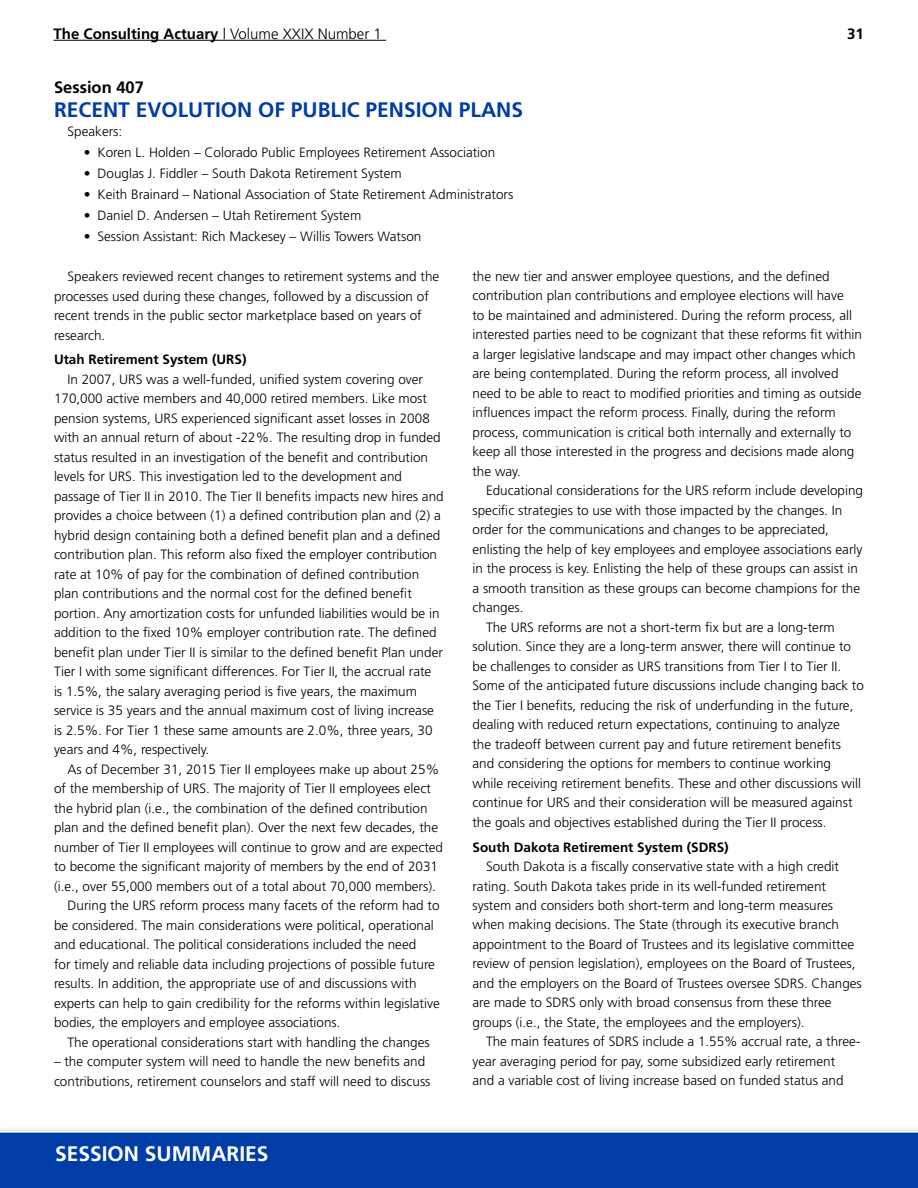
<style>
.page{position:relative;width:918px;height:1188px;background:#fff}
.page>*{position:absolute;margin:0;border:0;box-sizing:border-box;transform-origin:0 0}
.t1{font:700 21px "Frutiger";color:#003da6}
.t2{font:700 21px "Frutiger";color:#fff}
.t3{font:700 16.5px "Frutiger";color:#000}
.t4{font:700 15px "Frutiger";color:#000}
.t5{font:300 13.5px/19.5px "Frutiger";color:#000}
.t6{font:700 13.5px "Frutiger";color:#000}
.s1{font-weight:300}
</style>
<div class="page">
<div style="left:0;top:1126px;width:918px;height:62px;background:#000;opacity:.45"></div>
<div style="left:0;top:1132px;width:918px;height:56px;background:#003da6"></div>
<hr style="left:54px;top:40px;width:332px;height:1px;background:#000">
<p class="t4" style="left:54px;top:25px;width:330px">The Consulting Actuary <span class="s1">| Volume XXIX Number 1</span></p>
<p class="t4" style="left:847px;top:25px;width:18px">31</p>
<p class="t3" style="left:54px;top:77px;width:91px">Session 407</p>
<h1 class="t1" style="left:54px;top:97px;width:471px">RECENT EVOLUTION OF PUBLIC PENSION PLANS</h1>
<p class="t5" style="left:68px;top:122px;width:56px">Speakers:</p>
<p class="t5" style="left:84px;top:143px;width:413px">• Koren L. Holden – Colorado Public Employees Retirement Association</p>
<p class="t5" style="left:84px;top:164px;width:319px">• Douglas J. Fiddler – South Dakota Retirement System</p>
<p class="t5" style="left:84px;top:185px;width:431px">• Keith Brainard – National Association of State Retirement Administrators</p>
<p class="t5" style="left:84px;top:206px;width:279px">• Daniel D. Andersen – Utah Retirement System</p>
<p class="t5" style="left:84px;top:227px;width:339px">• Session Assistant: Rich Mackesey – Willis Towers Watson</p>
<p class="t5" style="left:54px;top:267px;width:387px;text-indent:14px">Speakers reviewed recent changes to retirement systems and the processes used during these changes, followed by a discussion of recent trends in the public sector marketplace based on years of research.</p>
<p class="t6" style="left:54px;top:352px;width:194px">Utah Retirement System (URS)</p>
<p class="t5" style="left:54px;top:369px;width:391px;text-indent:14px">In 2007, URS was a well-funded, unified system covering over 170,000 active members and 40,000 retired members. Like most pension systems, URS experienced significant asset losses in 2008 with an annual return of about -22%. The resulting drop in funded status resulted in an investigation of the benefit and contribution levels for URS. This investigation led to the development and passage of Tier II in 2010. The Tier II benefits impacts new hires and provides a choice between (1) a defined contribution plan and (2) a hybrid design containing both a defined benefit plan and a defined contribution plan. This reform also fixed the employer contribution rate at 10% of pay for the combination of defined contribution plan contributions and the normal cost for the defined benefit portion. Any amortization costs for unfunded liabilities would be in addition to the fixed 10% employer contribution rate. The defined benefit plan under Tier II is similar to the defined benefit Plan under Tier I with some significant differences. For Tier II, the accrual rate<br>is 1.5%, the salary averaging period is five years, the maximum service is 35 years and the annual maximum cost of living increase is 2.5%. For Tier 1 these same amounts are 2.0%, three years, 30 years and 4%, respectively.</p>
<p class="t5" style="left:68px;top:759px;width:373px">As of December 31, 2015 Tier II employees make up about 25%</p>
<p class="t5" style="left:54px;top:779px;width:378px">of the membership of URS. The majority of Tier II employees elect</p>
<p class="t5" style="left:54px;top:798px;width:375px">the hybrid plan (i.e., the combination of the defined contribution</p>
<p class="t5" style="left:54px;top:818px;width:386px">plan and the defined benefit plan). Over the next few decades, the</p>
<p class="t5" style="left:54px;top:837px;width:391px">number of Tier II employees will continue to grow and are expected</p>
<p class="t5" style="left:54px;top:857px;width:386px">to become the significant majority of members by the end of 2031</p>
<p class="t5" style="left:54px;top:876px;width:383px">(i.e., over 55,000 members out of a total about 70,000 members).</p>
<p class="t5" style="left:68px;top:896px;width:374px">During the URS reform process many facets of the reform had to</p>
<p class="t5" style="left:54px;top:915px;width:381px">be considered. The main considerations were political, operational</p>
<p class="t5" style="left:54px;top:935px;width:364px">and educational. The political considerations included the need</p>
<p class="t5" style="left:54px;top:954px;width:383px">for timely and reliable data including projections of possible future</p>
<p class="t5" style="left:54px;top:974px;width:364px">results. In addition, the appropriate use of and discussions with</p>
<p class="t5" style="left:54px;top:993px;width:387px">experts can help to gain credibility for the reforms within legislative</p>
<p class="t5" style="left:54px;top:1013px;width:288px">bodies, the employers and employee associations.</p>
<p class="t5" style="left:68px;top:1032px;width:364px">The operational considerations start with handling the changes</p>
<p class="t5" style="left:54px;top:1052px;width:378px">– the computer system will need to handle the new benefits and contributions, retirement counselors and staff will need to discuss</p>
<p class="t5" style="left:472px;top:266px;width:391px">the new tier and answer employee questions, and the defined contribution plan contributions and employee elections will have<br>to be maintained and administered. During the reform process, all interested parties need to be cognizant that these reforms fit within a larger legislative landscape and may impact other changes which are being contemplated. During the reform process, all involved need to be able to react to modified priorities and timing as outside influences impact the reform process. Finally, during the reform process, communication is critical both internally and externally to keep all those interested in the progress and decisions made along the way.</p>
<p class="t5" style="left:486px;top:481px;width:379px">Educational considerations for the URS reform include developing</p>
<p class="t5" style="left:472px;top:500px;width:371px">specific strategies to use with those impacted by the changes. In</p>
<p class="t5" style="left:472px;top:520px;width:358px">order for the communications and changes to be appreciated,</p>
<p class="t5" style="left:472px;top:539px;width:392px">enlisting the help of key employees and employee associations early</p>
<p class="t5" style="left:472px;top:559px;width:387px">in the process is key. Enlisting the help of these groups can assist in</p>
<p class="t5" style="left:472px;top:578px;width:389px">a smooth transition as these groups can become champions for the</p>
<p class="t5" style="left:472px;top:598px;width:53px">changes.</p>
<p class="t5" style="left:486px;top:617px;width:350px">The URS reforms are not a short-term fix but are a long-term</p>
<p class="t5" style="left:472px;top:637px;width:380px">solution. Since they are a long-term answer, there will continue to</p>
<p class="t5" style="left:472px;top:656px;width:370px">be challenges to consider as URS transitions from Tier I to Tier II.</p>
<p class="t5" style="left:472px;top:676px;width:393px">Some of the anticipated future discussions include changing back to</p>
<p class="t5" style="left:472px;top:695px;width:382px">the Tier I benefits, reducing the risk of underfunding in the future,</p>
<p class="t5" style="left:472px;top:715px;width:369px">dealing with reduced return expectations, continuing to analyze</p>
<p class="t5" style="left:472px;top:734px;width:370px">the tradeoff between current pay and future retirement benefits</p>
<p class="t5" style="left:472px;top:754px;width:360px">and considering the options for members to continue working</p>
<p class="t5" style="left:472px;top:773px;width:390px">while receiving retirement benefits. These and other discussions will</p>
<p class="t5" style="left:472px;top:793px;width:382px">continue for URS and their consideration will be measured against</p>
<p class="t5" style="left:472px;top:812px;width:356px">the goals and objectives established during the Tier II process.</p>
<p class="t6" style="left:472px;top:839px;width:258px">South Dakota Retirement System (SDRS)</p>
<p class="t5" style="left:472px;top:857px;width:391px;text-indent:14px">South Dakota is a fiscally conservative state with a high credit rating. South Dakota takes pride in its well-funded retirement system and considers both short-term and long-term measures when making decisions. The State (through its executive branch appointment to the Board of Trustees and its legislative committee review of pension legislation), employees on the Board of Trustees, and the employers on the Board of Trustees oversee SDRS. Changes are made to SDRS only with broad consensus from these three groups (i.e., the State, the employees and the employers).</p>
<p class="t5" style="left:472px;top:1032px;width:390px;text-indent:14px">The main features of SDRS include a 1.55% accrual rate, a three&shy;year averaging period for pay, some subsidized early retirement<br>and a variable cost of living increase based on funded status and</p>
<h1 class="t2" style="left:55px;top:1141px;width:215px">SESSION SUMMARIES</h1>
</div>
